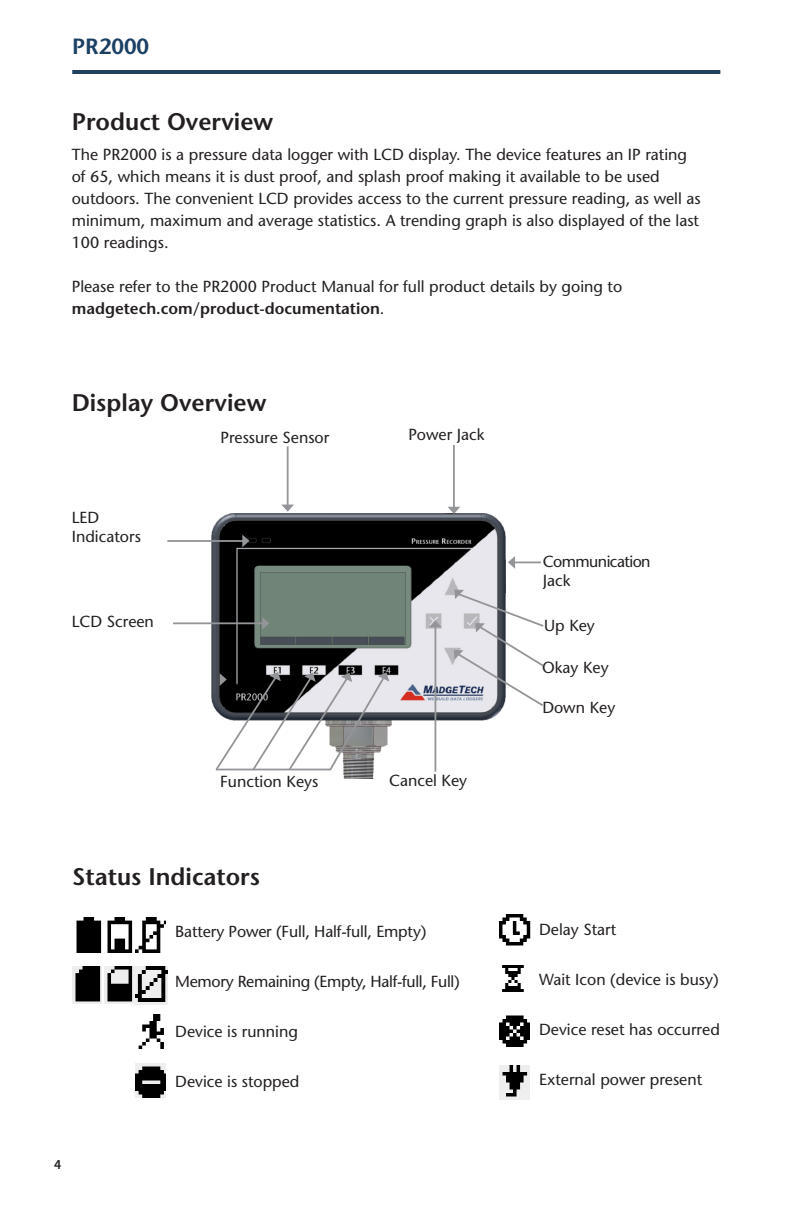
<style>
.page{position:relative;width:792px;height:1224px;background:#fff}
.page>*{position:absolute;margin:0;border:0;box-sizing:border-box;transform-origin:0 0}
.Subheading{font:600 24px "Stone Sans";color:#231f20}
.Header_3{font:600 24px "Stone Sans";color:#231f20}
.t1{font:600 22px "Stone Sans";color:#1b4063}
.Body_No_Indent{font:16px/22px "Stone Sans";color:#231f20}
.Body_No_Indent-2{font:16px "Stone Sans";letter-spacing:-.02em;color:#231f20}
.Body_No_Indent-3{font:16px/19.2px "Stone Sans";letter-spacing:-.035em;color:#231f20}
.t2{font:600 14px "Source Sans Pro";color:#231f20}
.s1{font-weight:600}
</style>
<div class="page">
<hr style="left:72px;top:70px;width:648px;height:4px;background:#214163">
<img style="left:212px;top:513px;width:294px;height:265px">
<svg style="left:242px;top:535px;width:7px;height:12px"></svg>
<hr style="left:167px;top:540px;width:76px;height:2px;background:#939598">
<svg style="left:262px;top:617px;width:7px;height:13px"></svg>
<hr style="left:173px;top:622px;width:92px;height:2px;background:#939598">
<svg style="left:282px;top:505px;width:12px;height:7px"></svg>
<hr style="left:287px;top:446px;width:2px;height:61px;background:#939598">
<svg style="left:448px;top:507px;width:12px;height:7px"></svg>
<hr style="left:453px;top:445px;width:2px;height:63px;background:#939598">
<svg style="left:508px;top:556px;width:33px;height:13px"></svg>
<svg style="left:429px;top:620px;width:13px;height:7px"></svg>
<hr style="left:435px;top:627px;width:1px;height:145px;background:#939598">
<svg style="left:454px;top:590px;width:90px;height:118px"></svg>
<svg style="left:214px;top:672px;width:175px;height:100px"></svg>
<img style="left:500px;top:1065px;width:29px;height:34px">
<img style="left:500px;top:1015px;width:29px;height:32px">
<img style="left:502px;top:965px;width:22px;height:27px">
<img style="left:499px;top:914px;width:32px;height:32px">
<img style="left:136px;top:1064px;width:29px;height:34px">
<img style="left:138px;top:1015px;width:26px;height:34px">
<img style="left:105px;top:967px;width:62px;height:38px">
<img style="left:72px;top:967px;width:30px;height:37px">
<img style="left:136px;top:918px;width:29px;height:34px">
<img style="left:76px;top:918px;width:57px;height:34px">
<h2 class="t1" style="left:72px;top:33px;width:79px">PR2000</h2>
<p class="Subheading" style="left:72px;top:108px;width:203px">Product Overview</p>
<p class="Body_No_Indent" style="left:72px;top:143px;width:617px">The PR2000 is a pressure data logger with LCD display. The device features an IP rating</p>
<p class="Body_No_Indent" style="left:72px;top:165px;width:589px">of 65, which means it is dust proof, and splash proof making it available to be used</p>
<p class="Body_No_Indent" style="left:72px;top:187px;width:630px">outdoors. The convenient LCD provides access to the current pressure reading, as well as</p>
<p class="Body_No_Indent" style="left:72px;top:209px;width:629px">minimum, maximum and average statistics. A trending graph is also displayed of the last</p>
<p class="Body_No_Indent" style="left:72px;top:231px;width:98px">100 readings.</p>
<p class="Body_No_Indent" style="left:72px;top:275px;width:552px">Please refer to the PR2000 Product Manual for full product details by going to <span class="s1">madgetech.com/product-documentation</span>.</p>
<p class="Subheading" style="left:72px;top:388px;width:196px">Display Overview</p>
<p class="Body_No_Indent" style="left:72px;top:506px;width:29px">LED</p>
<p class="Body_No_Indent" style="left:72px;top:526px;width:71px">Indicators</p>
<p class="Body_No_Indent" style="left:72px;top:610px;width:84px">LCD Screen</p>
<p class="Body_No_Indent" style="left:220px;top:427px;width:110px">Pressure Sensor</p>
<p class="Body_No_Indent" style="left:408px;top:423px;width:78px">Power Jack</p>
<p class="Body_No_Indent" style="left:220px;top:770px;width:100px">Function Keys</p>
<p class="Body_No_Indent" style="left:389px;top:770px;width:80px">Cancel Key</p>
<p class="Body_No_Indent-3" style="left:543px;top:552px;width:109px">Communication<br>Jack</p>
<p class="Body_No_Indent" style="left:544px;top:615px;width:52px">Up Key</p>
<p class="Body_No_Indent" style="left:542px;top:656px;width:68px">Okay Key</p>
<p class="Body_No_Indent" style="left:542px;top:697px;width:74px">Down Key</p>
<p class="Header_3" style="left:72px;top:863px;width:189px">Status Indicators</p>
<p class="Body_No_Indent" style="left:175px;top:921px;width:253px">Battery Power (Full, Half-full, Empty)</p>
<p class="Body_No_Indent-2" style="left:175px;top:972px;width:286px">Memory Remaining (Empty, Half-full, Full)</p>
<p class="Body_No_Indent" style="left:175px;top:1021px;width:124px">Device is running</p>
<p class="Body_No_Indent" style="left:175px;top:1071px;width:126px">Device is stopped</p>
<p class="t2" style="left:54px;top:1155px;width:9px">4</p>
<p class="Body_No_Indent" style="left:539px;top:919px;width:79px">Delay Start</p>
<p class="Body_No_Indent" style="left:539px;top:969px;width:181px">Wait Icon (device is busy)</p>
<p class="Body_No_Indent" style="left:539px;top:1019px;width:182px">Device reset has occurred</p>
<p class="Body_No_Indent" style="left:539px;top:1069px;width:165px">External power present</p>
</div>
